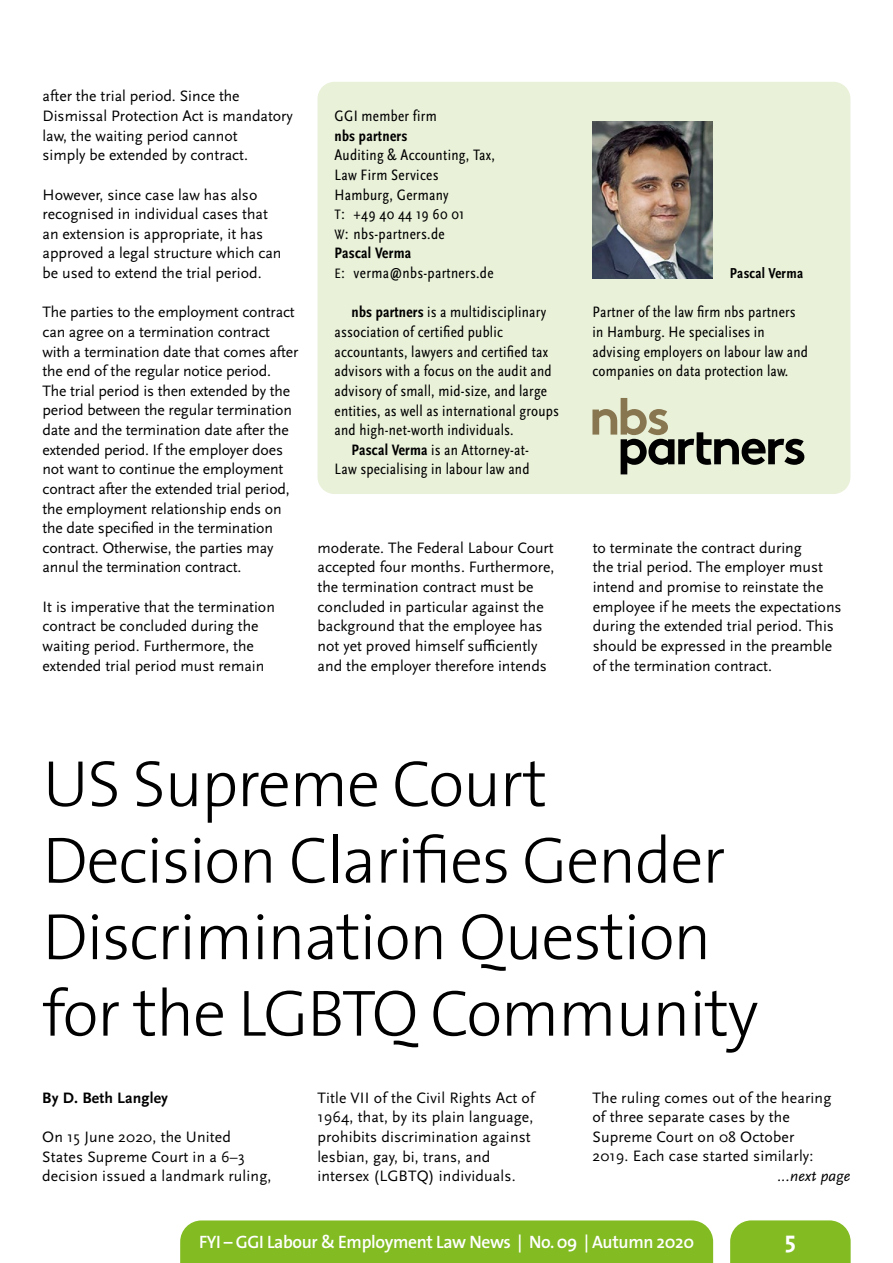
<style>
.page{position:relative;width:893px;height:1263px;background:#fff}
.page>*{position:absolute;margin:0;border:0;box-sizing:border-box;transform-origin:0 0}
.t1{font:300 66px/76.5px "The Sans";letter-spacing:-.02em;color:#000}
.t2{font:700 24px "The Sans";color:#fff}
.t3{font:600 18px "The Sans";letter-spacing:-.02em;color:#fff}
.t4{font:15.75px/19.6px "Scala Sans Pro";color:#000}
.t5{font:condensed 15.75px/19.6px "Scala Sans Pro";letter-spacing:.015em;color:#000}
.t6{font:700 15.75px "Scala Sans Pro";letter-spacing:.01em;color:#000}
.t7{font:italic 15.75px "Scala Sans Pro";letter-spacing:.01em;color:#000}
.t8{font:700 condensed 15.75px "Scala Sans Pro";letter-spacing:.02em;color:#000}
.t9{font:700 condensed 15px "Scala Sans Pro";letter-spacing:.02em;color:#000}
.s1{font-size:14.25px}
.s2{font-stretch:normal}
.s3{font-weight:700}
</style>
<div class="page">
<svg style="left:730px;top:1220px;width:121px;height:43px;background:#88be2d"></svg>
<div style="left:180px;top:1220px;width:533px;height:43px;background:#82bb22"></div>
<div style="left:317px;top:82px;width:533px;height:412px;background:#e9f1d9;border-radius:17px"></div>
<img style="left:592px;top:121px;width:121px;height:157px">
<svg style="left:592px;top:398px;width:212px;height:76px"></svg>
<p class="t4" style="left:43px;top:86px;width:252px">after the trial period. Since the Dismissal Protection Act is mandatory law, the waiting period cannot<br>simply be extended by contract.</p>
<p class="t4" style="left:43px;top:185px;width:240px">However, since case law has also recognised in individual cases that an extension is appropriate, it has approved a legal structure which can be used to extend the trial period.</p>
<p class="t4" style="left:43px;top:302px;width:257px">The parties to the employment contract can agree on a termination contract with a termination date that comes after the end of the regular notice period.<br>The trial period is then extended by the period between the regular termination date and the termination date after the extended period. If the employer does not want to continue the employment contract after the extended trial period, the employment relationship ends on the date specified in the termination contract. Otherwise, the parties may annul the termination contract.</p>
<p class="t4" style="left:43px;top:597px;width:234px">It is imperative that the termination contract be concluded during the waiting period. Furthermore, the extended trial period must remain</p>
<p class="t5" style="left:334px;top:106px;width:104px">GGI member firm</p>
<p class="t8" style="left:334px;top:126px;width:74px">nbs partners</p>
<p class="t5" style="left:334px;top:145px;width:162px">Auditing &amp; Accounting, Tax,<br>Law Firm Services<br>Hamburg, Germany<br><span class="s1">T</span><span class="s2">:</span> +49 40 44 19 60 01<br><span class="s1">W</span><span class="s2">:</span> nbs-partners.de<br><span class="s3">Pascal Verma<br></span><span class="s1">E</span><span class="s2">:</span> verma@nbs-partners.de</p>
<p class="t5" style="left:352px;top:302px;width:196px"><span class="s3">nbs partners</span> is a multidisciplinary</p>
<p class="t5" style="left:335px;top:322px;width:170px">association of certified public</p>
<p class="t5" style="left:335px;top:342px;width:215px">accountants, lawyers and certified tax</p>
<p class="t5" style="left:335px;top:361px;width:218px">advisors with a focus on the audit and</p>
<p class="t5" style="left:335px;top:381px;width:214px">advisory of small, mid-size, and large</p>
<p class="t5" style="left:335px;top:400px;width:226px">entities, as well as international groups</p>
<p class="t5" style="left:335px;top:420px;width:181px">and high-net-worth individuals.</p>
<p class="t5" style="left:352px;top:440px;width:179px"><span class="s3">Pascal Verma</span> is an Attorney-at-</p>
<p class="t5" style="left:335px;top:459px;width:196px">Law specialising in labour law and</p>
<p class="t9" style="left:730px;top:264px;width:75px">Pascal Verma</p>
<p class="t5" style="left:592px;top:302px;width:217px">Partner of the law firm nbs partners in Hamburg. He specialises in advising employers on labour law and companies on data protection law.</p>
<p class="t4" style="left:318px;top:538px;width:238px">moderate. The Federal Labour Court accepted four months. Furthermore, the termination contract must be concluded in particular against the background that the employee has not yet proved himself sufficiently and the employer therefore intends</p>
<p class="t4" style="left:593px;top:538px;width:250px">to terminate the contract during<br>the trial period. The employer must intend and promise to reinstate the employee if he meets the expectations during the extended trial period. This should be expressed in the preamble of the termination contract.</p>
<h1 class="t1" style="left:43px;top:743px;width:717px">US Supreme Court<br>Decision Clarifies Gender<br>Discrimination Question for the LGBTQ Community</h1>
<p class="t6" style="left:42px;top:1088px;width:127px">By D. Beth Langley</p>
<p class="t4" style="left:42px;top:1127px;width:231px">On 15 June 2020, the United<br>States Supreme Court in a 6–3 decision issued a landmark ruling,</p>
<p class="t4" style="left:317px;top:1088px;width:219px">Title VII of the Civil Rights Act of<br>1964, that, by its plain language, prohibits discrimination against lesbian, gay, bi, trans, and intersex (LGBTQ) individuals.</p>
<p class="t4" style="left:592px;top:1087px;width:240px">The ruling comes out of the hearing of three separate cases by the<br>Supreme Court on 08 October<br>2019. Each case started similarly:</p>
<p class="t7" style="left:778px;top:1167px;width:74px">...next page</p>
<p class="t3" style="left:199px;top:1227px;width:496px">FYI – GGI Labour &amp; Employment Law News | No. 09 | Autumn 2020</p>
<h2 class="t2" style="left:785px;top:1220px;width:13px">5</h2>
</div>
